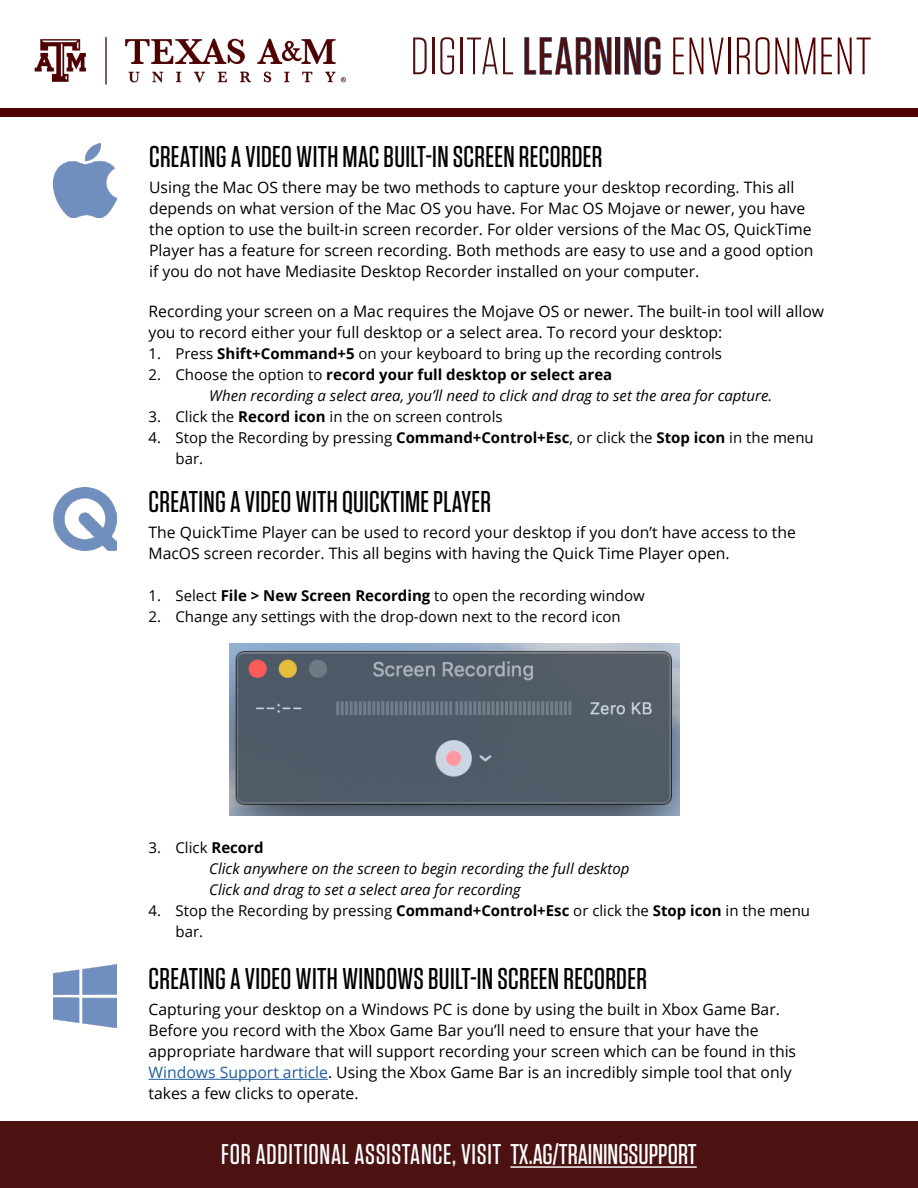
<style>
.page{position:relative;width:918px;height:1188px;background:#fff}
.page>*{position:absolute;margin:0;border:0;box-sizing:border-box;transform-origin:0 0}
.t1{font:300 52.5px "Tungsten";letter-spacing:.01em;color:#500000}
.t2{font:500 30px "Tungsten";letter-spacing:.01em;color:#000}
.t3{font:500 28.5px "Tungsten";letter-spacing:.025em;color:#f7fcfe}
.t4{font:15.75px/21px "Open Sans";color:#000}
.t5{font:15px/21px "Open Sans";color:#000}
.t6{font:italic 15px/21px "Open Sans";color:#000}
.s1{color:#4b1211}
.s2{font-weight:500;color:#6a8fc0}
.s3{font-weight:700}
.s4{font-style:normal}
.s5{font-weight:700;font-style:normal}
.s6{color:#215e9e}
.s7{color:#fff}
</style>
<div class="page">
<img style="left:34px;top:37px;width:312px;height:48px">
<div style="left:0;top:108px;width:918px;height:8px;background:#500000"></div>
<img style="left:230px;top:644px;width:450px;height:171px">
<hr style="left:148px;top:1079px;width:180px;height:1px;background:#215e9e">
<img style="left:53px;top:488px;width:63px;height:63px">
<img style="left:53px;top:965px;width:63px;height:63px">
<img style="left:53px;top:143px;width:63px;height:75px">
<div style="left:0;top:1121px;width:918px;height:66px;background:#4b1211"></div>
<hr style="left:510px;top:1166px;width:187px;height:2px;background:#fff">
<h1 class="t1" style="left:410px;top:29px;width:463px"><span class="s1">DIGITAL</span> <span class="s2">LEARNING</span>ENVIRONMENT</h1>
<h2 class="t2" style="left:149px;top:141px;width:455px">CREATING A VIDEO WITH MAC BUILT-IN SCREEN RECORDER</h2>
<p class="t4" style="left:149px;top:177px;width:666px">Using the Mac OS there may be two methods to capture your desktop recording. This all depends on what version of the Mac OS you have. For Mac OS Mojave or newer, you have the option to use the built-in screen recorder. For older versions of the Mac OS, QuickTime Player has a feature for screen recording. Both methods are easy to use and a good option if you do not have Mediasite Desktop Recorder installed on your computer.</p>
<p class="t4" style="left:148px;top:300px;width:677px">Recording your screen on a Mac requires the Mojave OS or newer. The built-in tool will allow you to record either your full desktop or a select area. To record your desktop:</p>
<p class="t5" style="left:148px;top:343px;width:575px">1. Press <span class="s3">Shift+Command+5</span> on your keyboard to bring up the recording controls</p>
<p class="t6" style="left:209px;top:364px;width:565px;text-indent:-61px"><span class="s4">2. Choose the option to</span> <span class="s5">record your full desktop or select area<br></span>When recording a select area, you’ll need to click and drag to set the area for capture.</p>
<p class="t5" style="left:149px;top:406px;width:356px">3. Click the <span class="s3">Record icon</span> in the on screen controls</p>
<p class="t5" style="left:175px;top:427px;width:640px;text-indent:-27px">4. Stop the Recording by pressing <span class="s3">Command+Control+Esc</span>, or click the <span class="s3">Stop icon</span> in the menu bar.</p>
<h2 class="t2" style="left:148px;top:486px;width:344px">CREATING A VIDEO WITH QUICKTIME PLAYER</h2>
<p class="t4" style="left:148px;top:521px;width:649px">The QuickTime Player can be used to record your desktop if you don’t have access to the<br>MacOS screen recorder. This all begins with having the Quick Time Player open.</p>
<p class="t5" style="left:148px;top:585px;width:498px">1. Select <span class="s3">File &gt; New Screen Recording</span> to open the recording window</p>
<p class="t5" style="left:148px;top:606px;width:474px">2. Change any settings with the drop-down next to the record icon</p>
<p class="t6" style="left:209px;top:837px;width:422px;text-indent:-61px"><span class="s4">3. Click</span> <span class="s5">Record<br></span>Click anywhere on the screen to begin recording the full desktop<br>Click and drag to set a select area for recording</p>
<p class="t5" style="left:176px;top:900px;width:636px;text-indent:-27px">4. Stop the Recording by pressing <span class="s3">Command+Control+Esc</span> or click the <span class="s3">Stop icon</span> in the menu bar.</p>
<h2 class="t2" style="left:148px;top:963px;width:500px">CREATING A VIDEO WITH WINDOWS BUILT-IN SCREEN RECORDER</h2>
<p class="t4" style="left:148px;top:999px;width:649px">Capturing your desktop on a Windows PC is done by using the built in Xbox Game Bar.<br>Before you record with the Xbox Game Bar you’ll need to ensure that your have the appropriate hardware that will support recording your screen which can be found in this <span class="s6">Windows Support article</span>. Using the Xbox Game Bar is an incredibly simple tool that only takes a few clicks to operate.</p>
<h3 class="t3" style="left:221px;top:1139px;width:477px">FOR ADDITIONAL ASSISTANCE, VISIT <span class="s7">TX.AG/TRAININGSUPPORT</span></h3>
</div>
